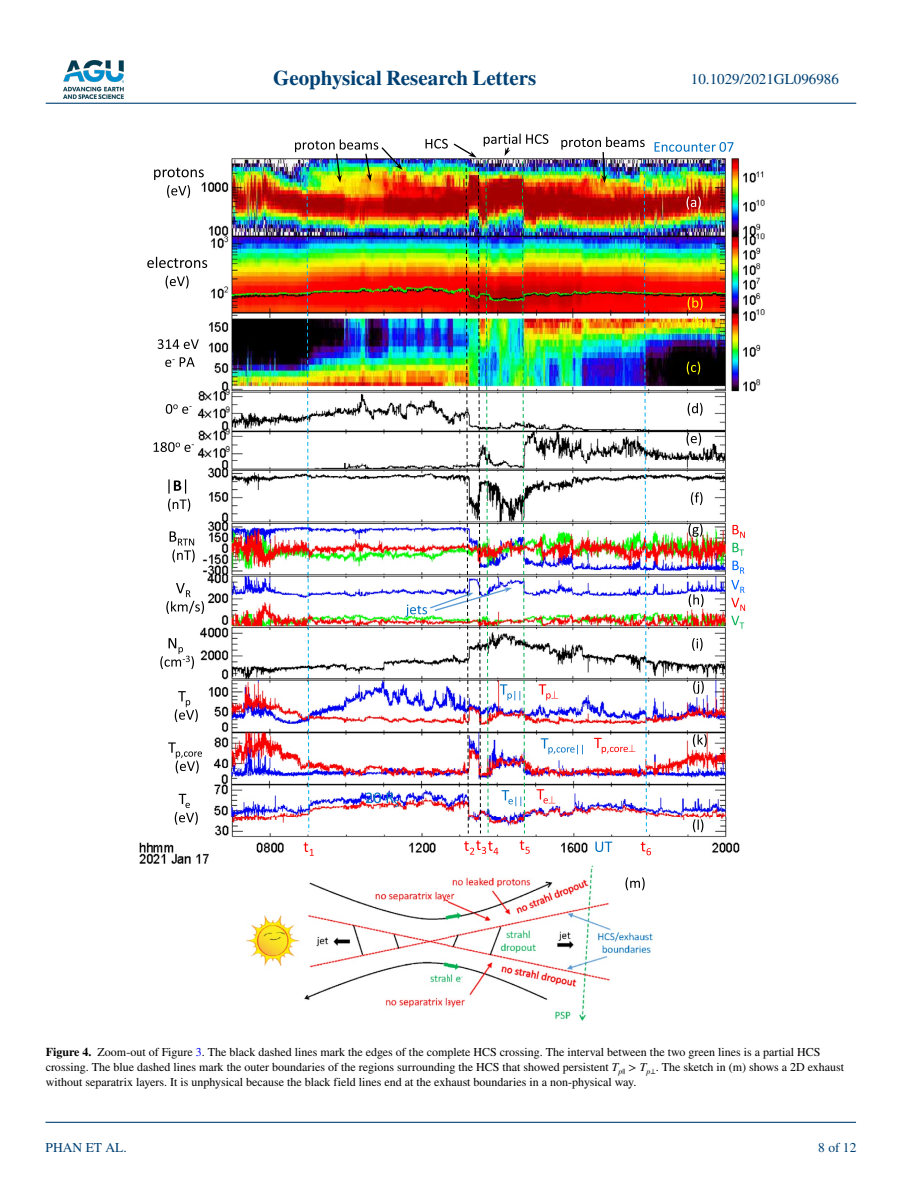
<style>
.page{position:relative;width:902px;height:1183px;background:#fff}
.page>*{position:absolute;margin:0;border:0;box-sizing:border-box;transform-origin:0 0}
.t1{font:700 21px "STIX";color:#004174}
.t2{font:15px "STIX";color:#004174}
.t3{font:13.5px "STIX";color:#004174}
.t4{font:12px/15px "STIX";color:#000}
.s1{font-weight:700}
.s2{color:#00f}
.s3{font-style:italic}
</style>
<div class="page">
<img style="left:63px;top:60px;width:60px;height:39px">
<hr style="left:46px;top:103px;width:810px;height:1px;background:#004174">
<hr style="left:45px;top:1121px;width:810px;height:1px;background:#004174">
<img style="left:156px;top:158px;width:609px;height:659px">
<img style="left:139px;top:819px;width:601px;height:45px">
<img style="left:174px;top:817px;width:553px;height:2px">
<svg style="left:595px;top:841px;width:17px;height:10px"></svg>
<svg style="left:654px;top:142px;width:79px;height:10px"></svg>
<svg style="left:686px;top:196px;width:14px;height:13px"></svg>
<svg style="left:692px;top:317px;width:15px;height:13px"></svg>
<svg style="left:686px;top:361px;width:14px;height:13px"></svg>
<svg style="left:690px;top:492px;width:12px;height:13px"></svg>
<svg style="left:688px;top:523px;width:14px;height:13px"></svg>
<svg style="left:688px;top:594px;width:15px;height:13px"></svg>
<svg style="left:686px;top:432px;width:15px;height:13px"></svg>
<svg style="left:692px;top:637px;width:10px;height:13px"></svg>
<svg style="left:732px;top:524px;width:12px;height:49px"></svg>
<svg style="left:731px;top:579px;width:14px;height:49px"></svg>
<svg style="left:303px;top:842px;width:11px;height:13px"></svg>
<svg style="left:464px;top:840px;width:34px;height:14px"></svg>
<svg style="left:519px;top:840px;width:10px;height:13px"></svg>
<svg style="left:640px;top:841px;width:11px;height:14px"></svg>
<svg style="left:168px;top:479px;width:22px;height:32px"></svg>
<svg style="left:169px;top:531px;width:26px;height:31px"></svg>
<svg style="left:158px;top:339px;width:41px;height:10px"></svg>
<svg style="left:165px;top:357px;width:29px;height:10px"></svg>
<svg style="left:166px;top:583px;width:38px;height:31px"></svg>
<svg style="left:160px;top:638px;width:34px;height:31px"></svg>
<svg style="left:168px;top:742px;width:34px;height:31px"></svg>
<svg style="left:175px;top:793px;width:23px;height:31px"></svg>
<svg style="left:154px;top:168px;width:50px;height:30px"></svg>
<svg style="left:147px;top:257px;width:60px;height:11px"></svg>
<svg style="left:165px;top:275px;width:24px;height:13px"></svg>
<svg style="left:175px;top:691px;width:23px;height:31px"></svg>
<img style="left:246px;top:865px;width:407px;height:156px">
<svg style="left:166px;top:404px;width:26px;height:9px"></svg>
<svg style="left:153px;top:442px;width:41px;height:10px"></svg>
<svg style="left:687px;top:297px;width:15px;height:13px"></svg>
<svg style="left:687px;top:403px;width:15px;height:12px"></svg>
<svg style="left:693px;top:680px;width:10px;height:13px"></svg>
<svg style="left:692px;top:734px;width:14px;height:12px"></svg>
<svg style="left:692px;top:819px;width:11px;height:13px"></svg>
<img style="left:295px;top:134px;width:352px;height:700px">
<svg style="left:625px;top:877px;width:19px;height:13px"></svg>
<h1 class="t1" style="left:273px;top:66px;width:265px">Geophysical Research Letters</h1>
<p class="t2" style="left:691px;top:69px;width:149px">10.1029/2021GL096986</p>
<p class="t4" style="left:46px;top:1044px;width:799px"><span class="s1">Figure 4.</span> Zoom-out of Figure <span class="s2">3</span>. The black dashed lines mark the edges of the complete HCS crossing. The interval between the two green lines is a partial HCS crossing. The blue dashed lines mark the outer boundaries of the regions surrounding the HCS that showed persistent <span class="s3">T</span><sub>p</sub><sub>||</sub> &gt; <span class="s3">T</span><sub>p</sub><sub>⊥</sub>. The sketch in (m) shows a 2D exhaust without separatrix layers. It is unphysical because the black field lines end at the exhaust boundaries in a non-physical way.</p>
<p class="t3" style="left:45px;top:1138px;width:83px">PHAN ET AL.</p>
<p class="t3" style="left:818px;top:1138px;width:40px">8 of 12</p>
</div>
